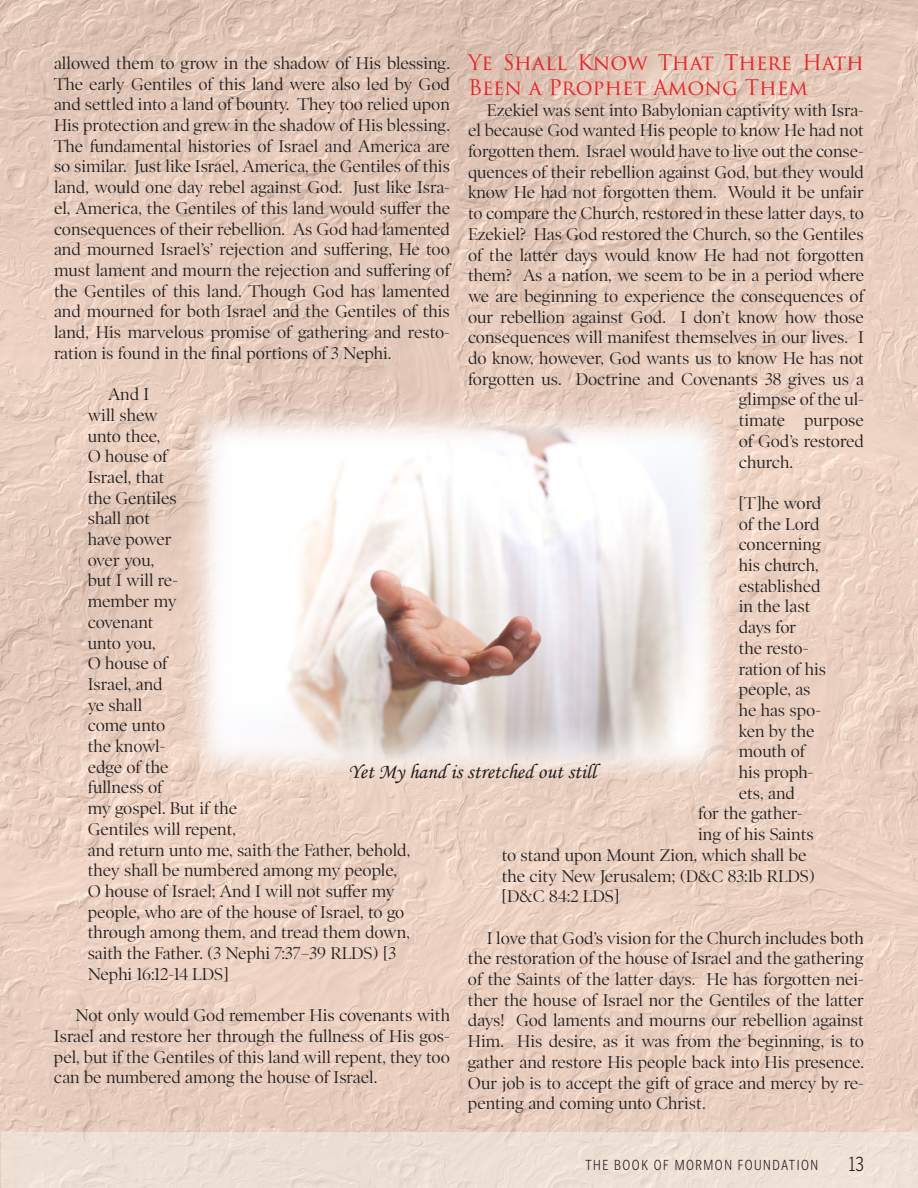
<style>
.page{position:relative;width:918px;height:1188px;background:#fff}
.page>*{position:absolute;margin:0;border:0;box-sizing:border-box;transform-origin:0 0}
.General_Text{font:21px/25.2px "Trajan Pro 3";letter-spacing:-.005em;color:#ee2227}
.t1{font:21px "Monotype Corsiva";color:#231f20}
.t2{font:300 21px "Poynter Gothic Text Cond";color:#231f20}
.General_Text-2{font:17.25px/20.7px "Poynter OS Disp";color:#231f20;text-align:justify}
.Scripture_Quote_Inde{font:17.25px/20.7px "Poynter OS Disp";color:#231f20}
.t3{font:300 15px "Poynter Gothic Text Cond";letter-spacing:.1em;color:#231f20}
</style>
<div class="page">
<img style="left:0;top:0;width:918px;height:1188px">
<svg style="left:181px;top:400px;width:556px;height:388px;fill:#edd6c9"></svg>
<img style="left:206px;top:426px;width:506px;height:336px">
<div style="left:1px;top:1132px;width:917px;height:56px;background:#eedfd5"></div>
<p class="General_Text" style="left:468px;top:50px;width:398px">Ye Shall Know That There Hath<br>Been a Prophet Among Them</p>
<p class="General_Text-2" style="left:487px;top:99px;width:379px">Ezekiel was sent into Babylonian captivity with Isra-</p>
<p class="General_Text-2" style="left:468px;top:120px;width:398px">el because God wanted His people to know He had not</p>
<p class="General_Text-2" style="left:468px;top:141px;width:398px">forgotten them. Israel would have to live out the conse-</p>
<p class="General_Text-2" style="left:468px;top:162px;width:398px">quences of their rebellion against God, but they would</p>
<p class="General_Text-2" style="left:468px;top:182px;width:397px">know He had not forgotten them. Would it be unfair</p>
<p class="General_Text-2" style="left:468px;top:203px;width:398px">to compare the Church, restored in these latter days, to</p>
<p class="General_Text-2" style="left:468px;top:224px;width:397px">Ezekiel? Has God restored the Church, so the Gentiles</p>
<p class="General_Text-2" style="left:468px;top:244px;width:398px">of the latter days would know He had not forgotten</p>
<p class="General_Text-2" style="left:468px;top:265px;width:398px">them? As a nation, we seem to be in a period where</p>
<p class="General_Text-2" style="left:468px;top:286px;width:397px">we are beginning to experience the consequences of</p>
<p class="General_Text-2" style="left:468px;top:306px;width:398px">our rebellion against God. I don’t know how those</p>
<p class="General_Text-2" style="left:468px;top:327px;width:397px">consequences will manifest themselves in our lives. I</p>
<p class="General_Text-2" style="left:468px;top:348px;width:398px">do know, however, God wants us to know He has not</p>
<p class="General_Text-2" style="left:468px;top:369px;width:397px">forgotten us. Doctrine and Covenants 38 gives us a</p>
<p class="General_Text-2" style="left:739px;top:389px;width:127px">glimpse of the ul-</p>
<p class="General_Text-2" style="left:739px;top:410px;width:127px">timate purpose</p>
<p class="General_Text-2" style="left:739px;top:431px;width:127px">of God’s restored</p>
<p class="General_Text-2" style="left:739px;top:451px;width:56px">church.</p>
<p class="Scripture_Quote_Inde" style="left:739px;top:493px;width:84px">[T]he word</p>
<p class="Scripture_Quote_Inde" style="left:739px;top:513px;width:82px">of the Lord</p>
<p class="Scripture_Quote_Inde" style="left:739px;top:534px;width:84px">concerning</p>
<p class="Scripture_Quote_Inde" style="left:739px;top:555px;width:82px">his church,</p>
<p class="Scripture_Quote_Inde" style="left:739px;top:576px;width:83px">established</p>
<p class="Scripture_Quote_Inde" style="left:739px;top:596px;width:73px">in the last</p>
<p class="Scripture_Quote_Inde" style="left:739px;top:617px;width:59px">days for</p>
<p class="Scripture_Quote_Inde" style="left:739px;top:638px;width:71px">the resto-</p>
<p class="Scripture_Quote_Inde" style="left:739px;top:658px;width:89px">ration of his</p>
<p class="Scripture_Quote_Inde" style="left:739px;top:679px;width:73px">people, as</p>
<p class="Scripture_Quote_Inde" style="left:739px;top:700px;width:84px">he has spo-</p>
<p class="Scripture_Quote_Inde" style="left:739px;top:720px;width:77px">ken by the</p>
<p class="Scripture_Quote_Inde" style="left:739px;top:741px;width:68px">mouth of</p>
<p class="Scripture_Quote_Inde" style="left:739px;top:762px;width:76px">his proph-</p>
<p class="Scripture_Quote_Inde" style="left:739px;top:783px;width:58px">ets, and</p>
<p class="Scripture_Quote_Inde" style="left:698px;top:803px;width:106px">for the gather-</p>
<p class="Scripture_Quote_Inde" style="left:698px;top:824px;width:117px">ing of his Saints</p>
<p class="Scripture_Quote_Inde" style="left:502px;top:845px;width:306px">to stand upon Mount Zion, which shall be</p>
<p class="Scripture_Quote_Inde" style="left:502px;top:865px;width:315px">the city New Jerusalem; (D&amp;C 83:1b RLDS)</p>
<p class="Scripture_Quote_Inde" style="left:502px;top:886px;width:119px">[D&amp;C 84:2 LDS]</p>
<p class="General_Text-2" style="left:468px;top:927px;width:398px;text-indent:19px">I love that God’s vision for the Church includes both the restoration of the house of Israel and the gathering of the Saints of the latter days. He has forgotten nei&shy;ther the house of Israel nor the Gentiles of the latter days! God laments and mourns our rebellion against Him. His desire, as it was from the beginning, is to gather and restore His people back into His presence.<br>Our job is to accept the gift of grace and mercy by re&shy;penting and coming unto Christ.</p>
<p class="General_Text-2" style="left:54px;top:53px;width:398px">allowed them to grow in the shadow of His blessing.<br>The early Gentiles of this land were also led by God and settled into a land of bounty. They too relied upon His protection and grew in the shadow of His blessing.<br>The fundamental histories of Israel and America are so similar. Just like Israel, America, the Gentiles of this land, would one day rebel against God. Just like Isra&shy;el, America, the Gentiles of this land would suffer the consequences of their rebellion. As God had lamented and mourned Israel’s’ rejection and suffering, He too must lament and mourn the rejection and suffering of the Gentiles of this land. Though God has lamented and mourned for both Israel and the Gentiles of this land, His marvelous promise of gathering and resto&shy;ration is found in the final portions of 3 Nephi.</p>
<p class="Scripture_Quote_Inde" style="left:88px;top:384px;width:324px;text-indent:20px">And I<br>will shew<br>unto thee,<br>O house of<br>Israel, that<br>the Gentiles<br>shall not<br>have power<br>over you,<br>but I will re-<br>member my<br>covenant<br>unto you,<br>O house of<br>Israel, and<br>ye shall<br>come unto<br>the knowl-<br>edge of the<br>fullness of<br>my gospel. But if the<br>Gentiles will repent,<br>and return unto me, saith the Father, behold, they shall be numbered among my people,<br>O house of Israel; And I will not suffer my people, who are of the house of Israel, to go through among them, and tread them down, saith the Father. (3 Nephi 7:37–39 RLDS) [3<br>Nephi 16:12-14 LDS]</p>
<p class="General_Text-2" style="left:54px;top:1005px;width:398px;text-indent:21px">Not only would God remember His covenants with Israel and restore her through the fullness of His gos&shy;pel, but if the Gentiles of this land will repent, they too can be numbered among the house of Israel.</p>
<p class="t1" style="left:348px;top:759px;width:249px">Yet My hand is stretched out still</p>
<p class="t3" style="left:585px;top:1157px;width:234px">THE BOOK OF MORMON FOUNDATION</p>
<p class="t2" style="left:849px;top:1153px;width:17px">13</p>
</div>
